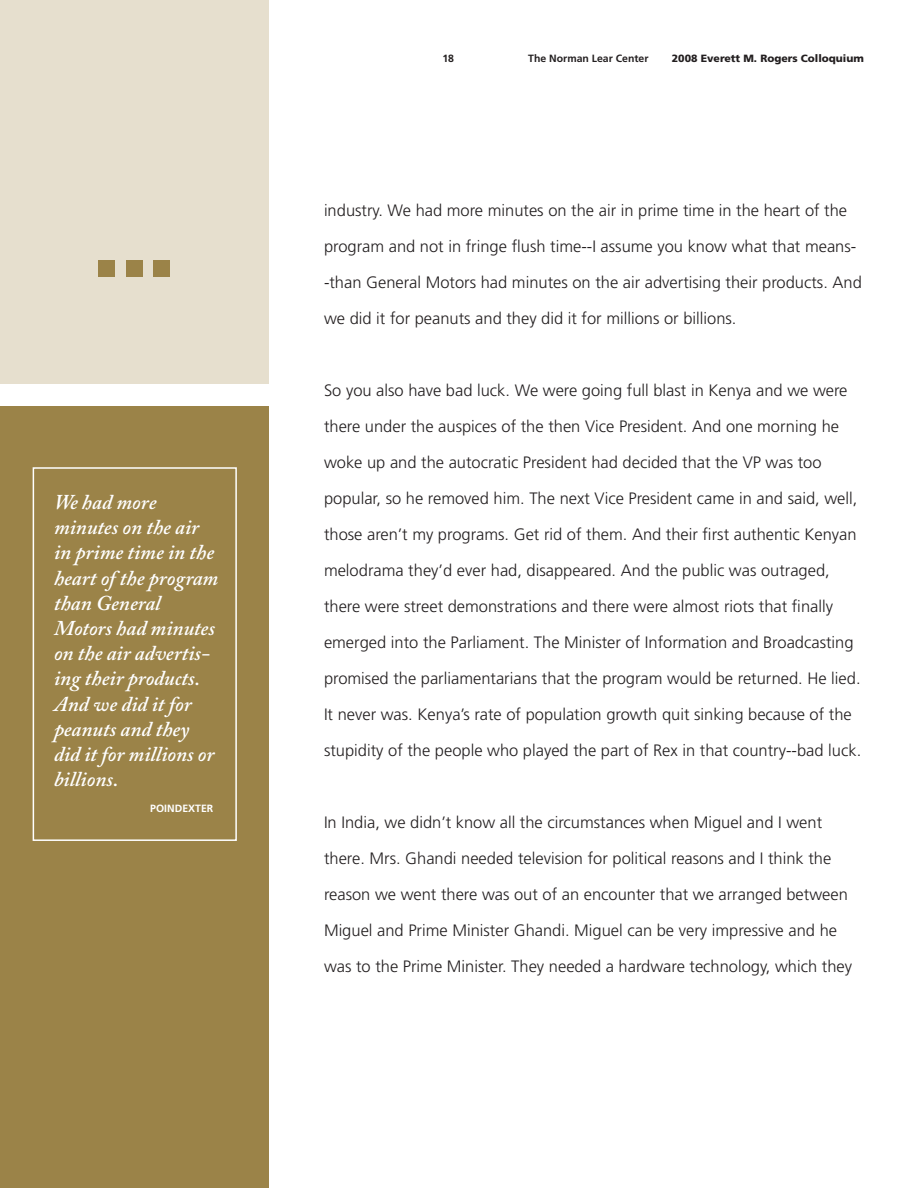
<style>
.page{position:relative;width:918px;height:1188px;background:#fff}
.page>*{position:absolute;margin:0;border:0;box-sizing:border-box;transform-origin:0 0}
.Paragraph_Style_1{font:italic 600 21px/25.2px "Adobe Caslon Pro";color:#fff}
.t1{font:300 16.5px/36px "Frutiger LT Std";color:#231f20}
.t2{font:900 10.5px "Frutiger LT Std";color:#231f20}
.Paragraph_Style_3{font:700 10.5px "Frutiger LT Std";color:#231f20}
.Paragraph_Style_3-2{font:700 10.5px "Frutiger LT Std";color:#fff}
</style>
<div class="page">
<div style="left:0;top:0;width:269px;height:383px;background:#e6dfce"></div>
<div style="left:0;top:406px;width:269px;height:782px;background:#9b8348"></div>
<div style="left:99px;top:260px;width:16px;height:17px;background:#9b8348"></div>
<div style="left:126px;top:260px;width:17px;height:17px;background:#9b8348"></div>
<div style="left:153px;top:260px;width:17px;height:17px;background:#9b8348"></div>
<div style="left:33px;top:467px;width:204px;height:374px;border:2px solid #fff"></div>
<p class="Paragraph_Style_1" style="left:54px;top:489px;width:104px">We had more</p>
<p class="Paragraph_Style_1" style="left:54px;top:514px;width:166px">minutes on the air in prime time in the heart of the program than General</p>
<p class="Paragraph_Style_1" style="left:54px;top:615px;width:162px">Motors had minutes on the air advertis&shy;ing their products.<br>And we did it for peanuts and they did it for millions or billions.</p>
<p class="Paragraph_Style_3-2" style="left:150px;top:802px;width:25px">poinde</p>
<p class="Paragraph_Style_3-2" style="left:188px;top:802px;width:14px">xter</p>
<p class="Paragraph_Style_3" style="left:442px;top:52px;width:13px">18</p>
<p class="Paragraph_Style_3" style="left:528px;top:52px;width:122px">The Norman Lear Center</p>
<p class="t2" style="left:672px;top:52px;width:194px">2008 Everett M. Rogers Colloquium</p>
<p class="t1" style="left:324px;top:193px;width:539px">industry. We had more minutes on the air in prime time in the heart of the program and not in fringe flush time--I assume you know what that means--than General Motors had minutes on the air advertising their products. And we did it for peanuts and they did it for millions or billions.</p>
<p class="t1" style="left:324px;top:373px;width:539px">So you also have bad luck. We were going full blast in Kenya and we were there under the auspices of the then Vice President. And one morning he woke up and the autocratic President had decided that the VP was too popular, so he removed him. The next Vice President came in and said, well, those aren’t my programs. Get rid of them. And their first authentic Kenyan melodrama they’d ever had, disappeared. And the public was outraged, there were street demonstrations and there were almost riots that finally emerged into the Parliament. The Minister of Information and Broadcasting promised the parliamentarians that the program would be returned. He lied.<br>It never was. Kenya’s rate of population growth quit sinking because of the stupidity of the people who played the part of Rex in that country--bad luck.</p>
<p class="t1" style="left:324px;top:805px;width:530px">In India, we didn’t know all the circumstances when Miguel and I went there. Mrs. Ghandi needed television for political reasons and I think the reason we went there was out of an encounter that we arranged between Miguel and Prime Minister Ghandi. Miguel can be very impressive and he was to the Prime Minister. They needed a hardware technology, which they</p>
</div>
